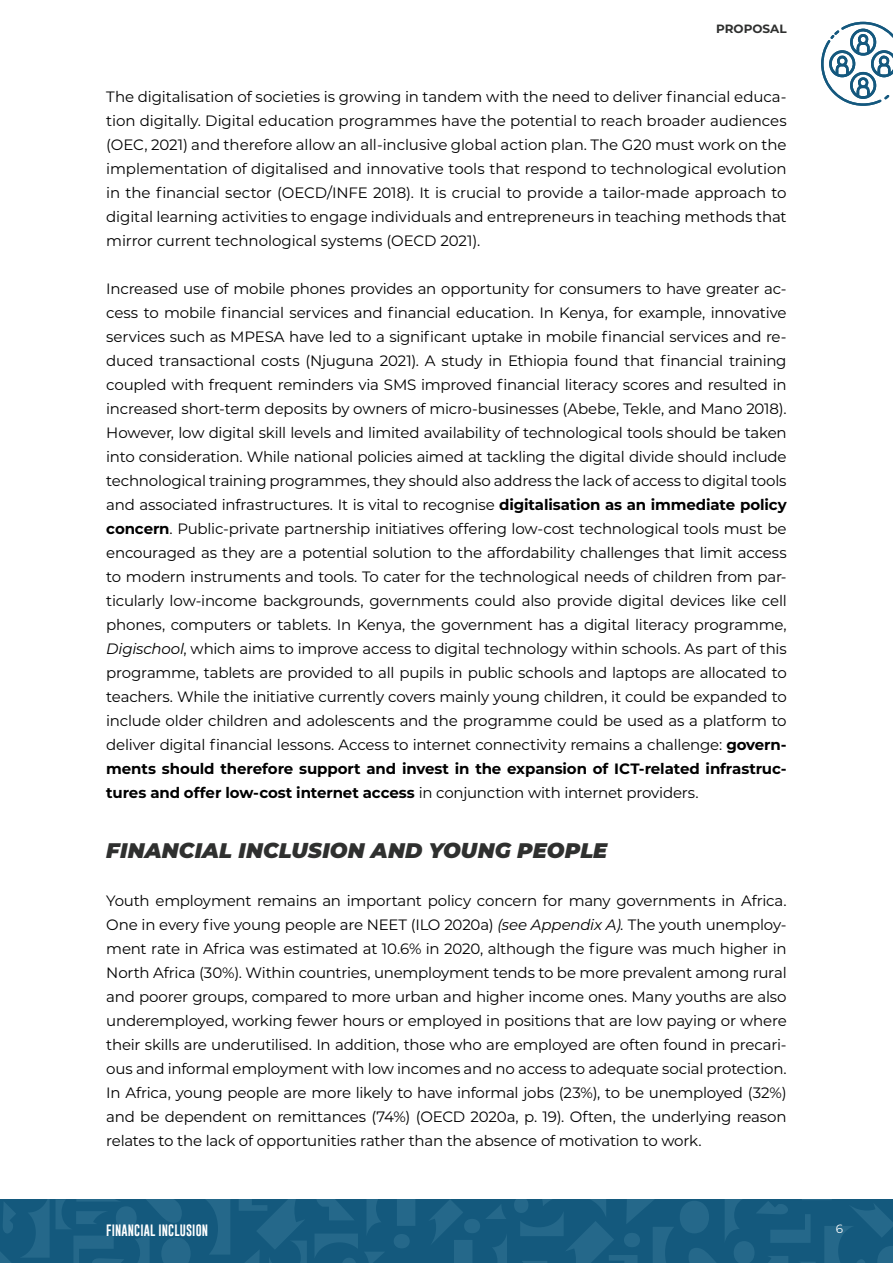
<style>
.page{position:relative;width:893px;height:1263px;background:#fff}
.page>*{position:absolute;margin:0;border:0;box-sizing:border-box;transform-origin:0 0}
.normale{font:italic 900 21px "Montserrat";letter-spacing:.005em;color:#2f302f}
.normale-2{font:15px/24px "Montserrat";letter-spacing:-.015em;color:#000;text-align:justify}
.t1{font:12px "Gobold";letter-spacing:.01em;color:#fff}
.t2{font:700 12px "Montserrat";color:#2f302f}
.t3{font:12px "Montserrat";color:#fff}
.s1{font-weight:700}
.s2{font-style:italic}
</style>
<div class="page">
<div style="left:0;top:1199px;width:893px;height:64px;background:#14597d"></div>
<svg style="left:514px;top:1199px;width:379px;height:64px"></svg>
<svg style="left:430px;top:1200px;width:77px;height:63px"></svg>
<svg style="left:0;top:1199px;width:415px;height:64px"></svg>
<svg style="left:821px;top:22px;width:72px;height:84px"></svg>
<p class="t2" style="left:716px;top:20px;width:72px">PROPOSAL</p>
<p class="normale-2" style="left:106px;top:84px;width:682px">The digitalisation of societies is growing in tandem with the need to deliver financial educa&shy;tion digitally. Digital education programmes have the potential to reach broader audiences (OEC, 2021) and therefore allow an all-inclusive global action plan. The G20 must work on the implementation of digitalised and innovative tools that respond to technological evolution in the financial sector (OECD/INFE 2018). It is crucial to provide a tailor-made approach to digital learning activities to engage individuals and entrepreneurs in teaching methods that mirror current technological systems (OECD 2021).</p>
<p class="normale-2" style="left:106px;top:276px;width:682px">Increased use of mobile phones provides an opportunity for consumers to have greater ac&shy;cess to mobile financial services and financial education. In Kenya, for example, innovative services such as MPESA have led to a significant uptake in mobile financial services and re&shy;duced transactional costs (Njuguna 2021). A study in Ethiopia found that financial training coupled with frequent reminders via SMS improved financial literacy scores and resulted in increased short-term deposits by owners of micro-businesses (Abebe, Tekle, and Mano 2018).<br>However, low digital skill levels and limited availability of technological tools should be taken into consideration. While national policies aimed at tackling the digital divide should include technological training programmes, they should also address the lack of access to digital tools and associated infrastructures. It is vital to recognise <span class="s1">digitalisation as an immediate policy concern</span>. Public-private partnership initiatives offering low-cost technological tools must be encouraged as they are a potential solution to the affordability challenges that limit access to modern instruments and tools. To cater for the technological needs of children from par&shy;ticularly low-income backgrounds, governments could also provide digital devices like cell phones, computers or tablets. In Kenya, the government has a digital literacy programme, <span class="s2">Digischool</span>, which aims to improve access to digital technology within schools. As part of this programme, tablets are provided to all pupils in public schools and laptops are allocated to teachers. While the initiative currently covers mainly young children, it could be expanded to include older children and adolescents and the programme could be used as a platform to deliver digital financial lessons. Access to internet connectivity remains a challenge: <span class="s1">govern&shy;ments should therefore support and invest in the expansion of ICT-related infrastruc&shy;tures and offer low-cost internet access</span> in conjunction with internet providers.</p>
<p class="normale" style="left:106px;top:835px;width:503px">FINANCIAL INCLUSION AND YOUNG PEOPLE</p>
<p class="normale-2" style="left:106px;top:888px;width:682px">Youth employment remains an important policy concern for many governments in Africa.<br>One in every five young people are NEET (ILO 2020a) <span class="s2">(see Appendix A).</span> The youth unemploy&shy;ment rate in Africa was estimated at 10.6% in 2020, although the figure was much higher in North Africa (30%). Within countries, unemployment tends to be more prevalent among rural and poorer groups, compared to more urban and higher income ones. Many youths are also underemployed, working fewer hours or employed in positions that are low paying or where their skills are underutilised. In addition, those who are employed are often found in precari&shy;ous and informal employment with low incomes and no access to adequate social protection.<br>In Africa, young people are more likely to have informal jobs (23%), to be unemployed (32%) and be dependent on remittances (74%) (OECD 2020a, p. 19). Often, the underlying reason relates to the lack of opportunities rather than the absence of motivation to work.</p>
<p class="t1" style="left:106px;top:1223px;width:103px">FINANCIAL INCLUSION</p>
<p class="t3" style="left:836px;top:1221px;width:9px">6</p>
</div>
